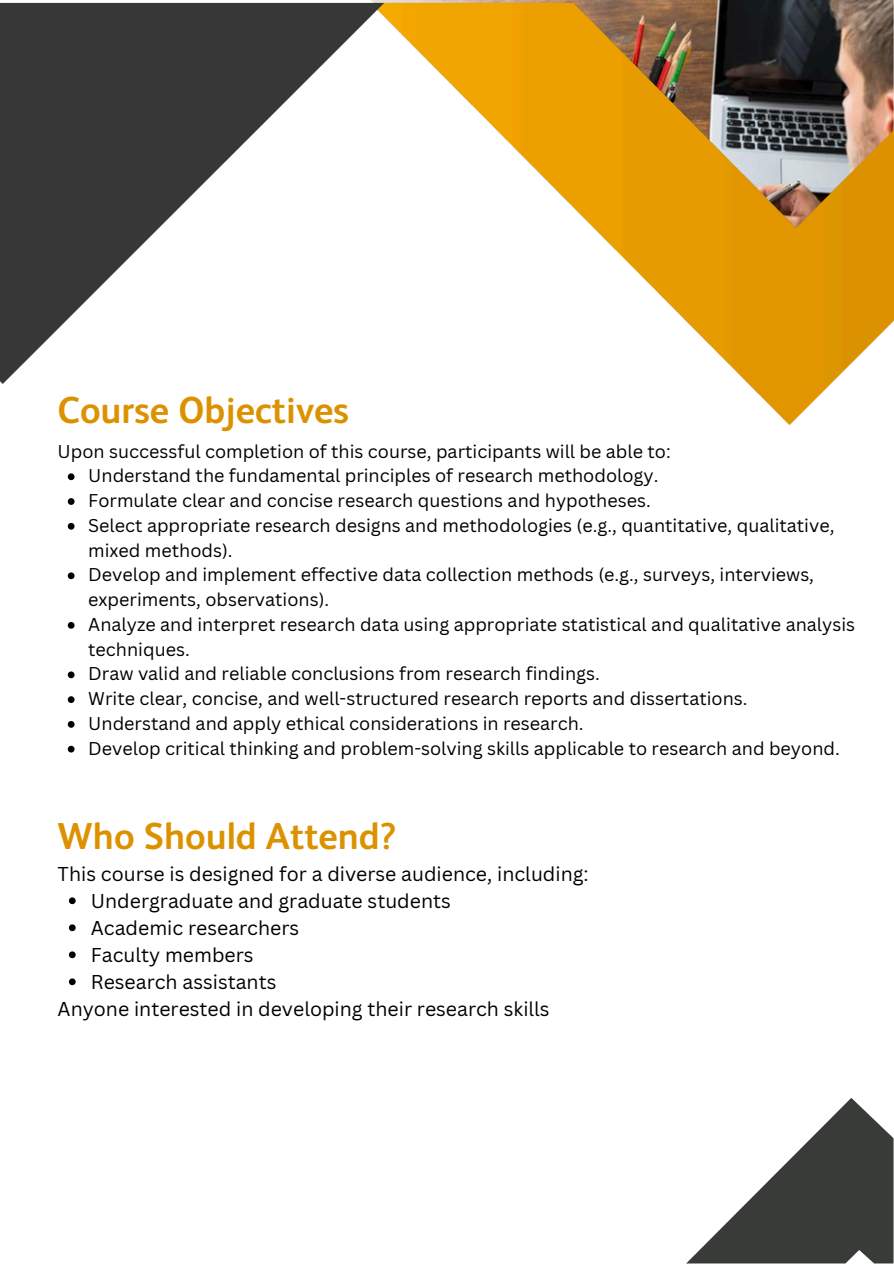
<style>
.page{position:relative;width:894px;height:1264px;background:#fff}
.page>*{position:absolute;margin:0;border:0;box-sizing:border-box;transform-origin:0 0}
.t1{font:700 37.5px "FS Albert Arabic";color:#dc9200}
.t2{font:19.5px "Canva Sans";color:#000}
.t3{font:18px/24.8px "Canva Sans";color:#000}
</style>
<div class="page">
<img style="left:0;top:0;width:893px;height:425px">
<svg style="left:686px;top:1098px;width:207px;height:165px"></svg>
<svg style="left:68px;top:473px;width:6px;height:7px"></svg>
<svg style="left:68px;top:498px;width:6px;height:7px"></svg>
<svg style="left:68px;top:523px;width:6px;height:6px"></svg>
<svg style="left:68px;top:572px;width:6px;height:7px"></svg>
<svg style="left:68px;top:622px;width:6px;height:6px"></svg>
<svg style="left:68px;top:671px;width:6px;height:7px"></svg>
<svg style="left:68px;top:696px;width:6px;height:7px"></svg>
<svg style="left:68px;top:721px;width:6px;height:6px"></svg>
<svg style="left:68px;top:745px;width:6px;height:7px"></svg>
<svg style="left:69px;top:897px;width:7px;height:7px"></svg>
<svg style="left:69px;top:924px;width:7px;height:7px"></svg>
<svg style="left:69px;top:951px;width:7px;height:7px"></svg>
<svg style="left:69px;top:978px;width:7px;height:7px"></svg>
<p class="t1" style="left:58px;top:388px;width:293px">Course Objectives</p>
<p class="t3" style="left:58px;top:438px;width:614px">Upon successful completion of this course, participants will be able to:</p>
<h1 class="t3" style="left:88px;top:463px;width:571px">Understand the fundamental principles of research methodology.</h1>
<p class="t3" style="left:88px;top:488px;width:564px">Formulate clear and concise research questions and hypotheses.</p>
<p class="t3" style="left:88px;top:512px;width:747px">Select appropriate research designs and methodologies (e.g., quantitative, qualitative, mixed methods).</p>
<p class="t3" style="left:88px;top:562px;width:727px">Develop and implement effective data collection methods (e.g., surveys, interviews, experiments, observations).</p>
<p class="t3" style="left:88px;top:611px;width:768px">Analyze and interpret research data using appropriate statistical and qualitative analysis techniques.</p>
<p class="t3" style="left:88px;top:661px;width:513px">Draw valid and reliable conclusions from research findings.</p>
<p class="t3" style="left:88px;top:686px;width:660px">Write clear, concise, and well-structured research reports and dissertations.</p>
<p class="t3" style="left:88px;top:710px;width:497px">Understand and apply ethical considerations in research.</p>
<p class="t3" style="left:88px;top:735px;width:752px">Develop critical thinking and problem-solving skills applicable to research and beyond.</p>
<p class="t1" style="left:58px;top:814px;width:340px">Who Should Attend?</p>
<h1 class="t2" style="left:58px;top:859px;width:532px">This course is designed for a diverse audience, including:</h1>
<p class="t2" style="left:91px;top:886px;width:361px">Undergraduate and graduate students</p>
<p class="t2" style="left:91px;top:913px;width:210px">Academic researchers</p>
<p class="t2" style="left:91px;top:940px;width:164px">Faculty members</p>
<p class="t2" style="left:91px;top:967px;width:187px">Research assistants</p>
<p class="t2" style="left:58px;top:994px;width:493px">Anyone interested in developing their research skills</p>
</div>
